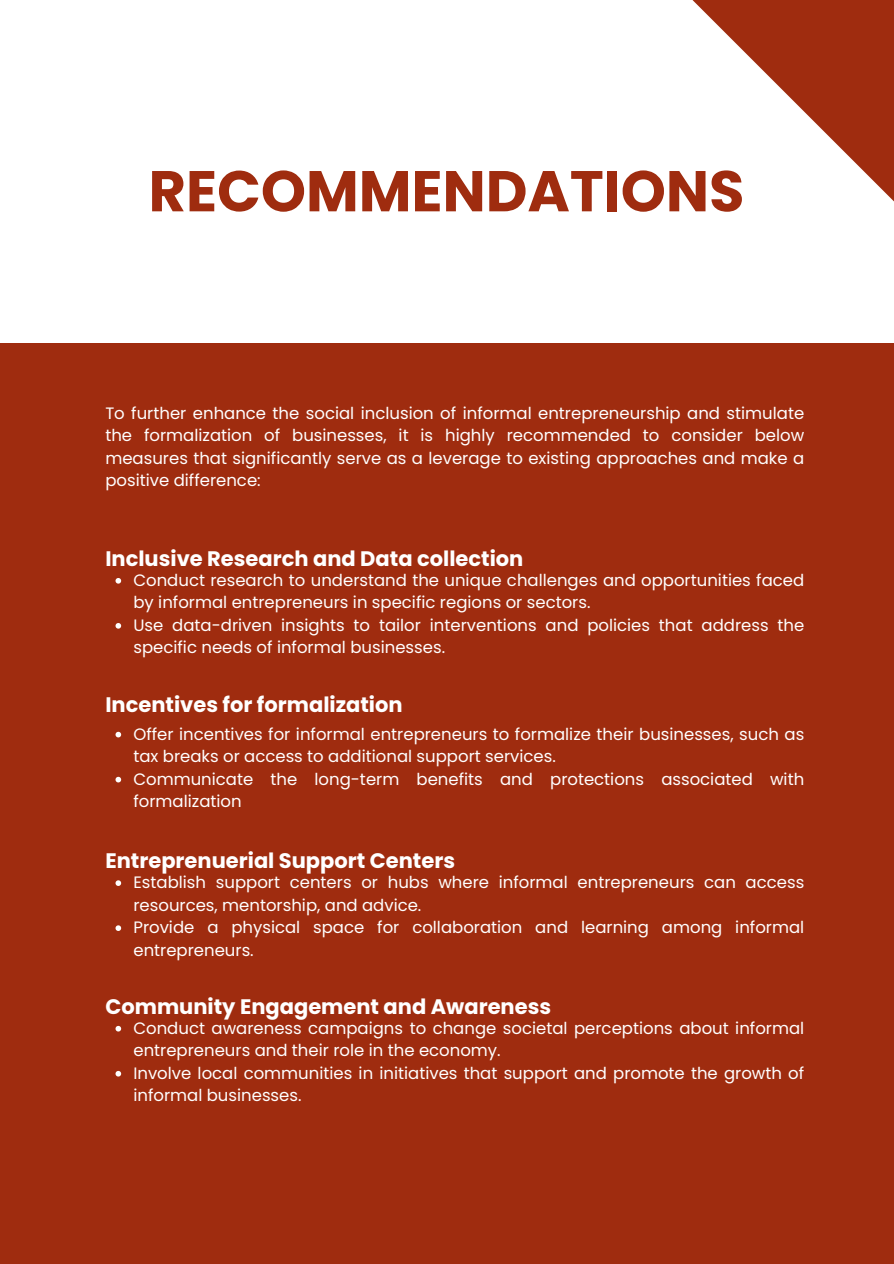
<style>
.page{position:relative;width:894px;height:1264px;background:#fff}
.page>*{position:absolute;margin:0;border:0;box-sizing:border-box;transform-origin:0 0}
.t1{font:700 57.45px "Poppins";color:#9f2c0f}
.t2{font:700 21px "Poppins";color:#fff}
.t3{font:16.5px/22.5px "Poppins";color:#fff}
</style>
<div class="page">
<div style="left:0;top:343px;width:893px;height:920px;background:#9f2c0f"></div>
<svg style="left:115px;top:578px;width:6px;height:5px"></svg>
<svg style="left:115px;top:623px;width:6px;height:5px"></svg>
<svg style="left:692px;top:0;width:201px;height:201px"></svg>
<svg style="left:115px;top:731px;width:6px;height:6px"></svg>
<svg style="left:115px;top:776px;width:6px;height:6px"></svg>
<svg style="left:115px;top:880px;width:6px;height:6px"></svg>
<svg style="left:115px;top:925px;width:6px;height:6px"></svg>
<svg style="left:115px;top:1025px;width:6px;height:6px"></svg>
<svg style="left:115px;top:1070px;width:6px;height:6px"></svg>
<h1 class="t1" style="left:148px;top:151px;width:597px">RECOMMENDATIONS</h1>
<p class="t3" style="left:105px;top:402px;width:700px;text-align:justify">To further enhance the social inclusion of informal entrepreneurship and stimulate the formalization of businesses, it is highly recommended to consider below measures that significantly serve as a leverage to existing approaches and make a positive difference:</p>
<p class="t2" style="left:105px;top:544px;width:419px">Inclusive Research and Data collection</p>
<p class="t3" style="left:133px;top:569px;width:672px">Conduct research to understand the unique challenges and opportunities faced by informal entrepreneurs in specific regions or sectors.<br>Use data-driven insights to tailor interventions and policies that address the specific needs of informal businesses.</p>
<p class="t2" style="left:105px;top:690px;width:299px">Incentives for formalization</p>
<p class="t3" style="left:133px;top:722px;width:672px">Offer incentives for informal entrepreneurs to formalize their businesses, such as tax breaks or access to additional support services.<br>Communicate the long-term benefits and protections associated with formalization</p>
<p class="t2" style="left:105px;top:846px;width:351px">Entreprenuerial Support Centers</p>
<p class="t3" style="left:133px;top:871px;width:672px">Establish support centers or hubs where informal entrepreneurs can access resources, mentorship, and advice.<br>Provide a physical space for collaboration and learning among informal entrepreneurs.</p>
<p class="t2" style="left:105px;top:991px;width:447px">Community Engagement and Awareness</p>
<p class="t3" style="left:133px;top:1016px;width:672px">Conduct awareness campaigns to change societal perceptions about informal entrepreneurs and their role in the economy.<br>Involve local communities in initiatives that support and promote the growth of informal businesses.</p>
</div>
